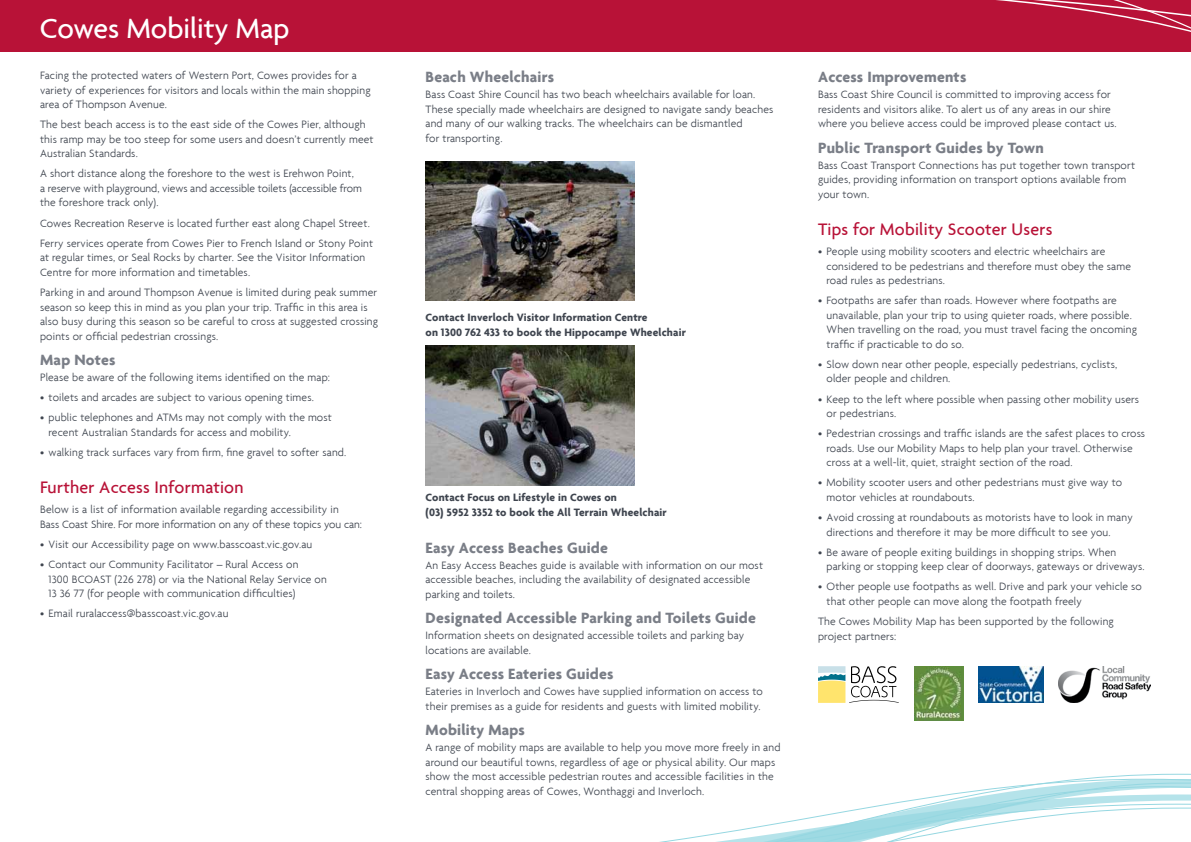
<style>
.page{position:relative;width:1191px;height:842px;background:#fff}
.page>*{position:absolute;margin:0;border:0;box-sizing:border-box;transform-origin:0 0}
.t1{font:500 30px "Agenda";color:#fff}
.t2{font:500 18px "Agenda";letter-spacing:.015em;color:#b81237}
.t3{font:700 16px "Agenda";letter-spacing:.015em;color:#7a7e87}
.t4{font:300 11.5px/14.5px "Agenda";letter-spacing:.015em;color:#3f454f}
.t5{font:700 11.5px/14.5px "Agenda";letter-spacing:.015em;color:#3f454f}
</style>
<div class="page">
<img style="left:425px;top:162px;width:209px;height:139px">
<img style="left:425px;top:346px;width:209px;height:139px">
<svg style="left:659px;top:774px;width:532px;height:68px"></svg>
<svg style="left:818px;top:666px;width:80px;height:37px"></svg>
<img style="left:979px;top:666px;width:64px;height:37px">
<img style="left:1058px;top:666px;width:92px;height:37px">
<img style="left:915px;top:666px;width:48px;height:55px">
<div style="left:0;top:0;width:1191px;height:51px;background:#b81237"></div>
<svg style="left:996px;top:0;width:195px;height:32px"></svg>
<h1 class="t1" style="left:40px;top:11px;width:251px">Cowes Mobility Map</h1>
<p class="t4" style="left:40px;top:68px;width:332px">Facing the protected waters of Western Port, Cowes provides for a variety of experiences for visitors and locals within the main shopping area of Thompson Avenue.</p>
<p class="t4" style="left:40px;top:117px;width:335px">The best beach access is to the east side of the Cowes Pier, although this ramp may be too steep for some users and doesn’t currently meet<br>Australian Standards.</p>
<p class="t4" style="left:40px;top:166px;width:323px">A short distance along the foreshore to the west is Erehwon Point,<br>a reserve with playground, views and accessible toilets (accessible from the foreshore track only).</p>
<p class="t4" style="left:40px;top:213px;width:335px;line-height:20.2px">Cowes Recreation Reserve is located further east along Chapel Street.<br>Ferry services operate from Cowes Pier to French Island or Stony Point</p>
<p class="t4" style="left:40px;top:250px;width:327px">at regular times, or Seal Rocks by charter. See the Visitor Information<br>Centre for more information and timetables.</p>
<p class="t4" style="left:40px;top:285px;width:339px">Parking in and around Thompson Avenue is limited during peak summer season so keep this in mind as you plan your trip. Traffic in this area is also busy during this season so be careful to cross at suggested crossing points or official pedestrian crossings.</p>
<h3 class="t3" style="left:40px;top:350px;width:77px">Map Notes</h3>
<p class="t4" style="left:40px;top:370px;width:291px">Please be aware of the following items identified on the map:</p>
<p class="t4" style="left:40px;top:390px;width:275px">• toilets and arcades are subject to various opening times.</p>
<p class="t4" style="left:49px;top:410px;width:285px;text-indent:-8px">• public telephones and ATMs may not comply with the most recent Australian Standards for access and mobility.</p>
<p class="t4" style="left:40px;top:445px;width:308px">• walking track surfaces vary from firm, fine gravel to softer sand.</p>
<h2 class="t2" style="left:40px;top:476px;width:205px">Further Access Information</h2>
<p class="t4" style="left:40px;top:502px;width:323px">Below is a list of information available regarding accessibility in<br>Bass Coast Shire. For more information on any of these topics you can:</p>
<p class="t4" style="left:40px;top:537px;width:274px">• Visit our Accessibility page on www.basscoast.vic.gov.au</p>
<p class="t4" style="left:49px;top:557px;width:280px;text-indent:-8px">• Contact our Community Facilitator – Rural Access on<br>1300 BCOAST (226 278) or via the National Relay Service on<br>13 36 77 (for people with communication difficulties)</p>
<p class="t4" style="left:40px;top:606px;width:190px">• Email ruralaccess@basscoast.vic.gov.au</p>
<h3 class="t3" style="left:425px;top:67px;width:130px">Beach Wheelchairs</h3>
<p class="t4" style="left:425px;top:87px;width:349px">Bass Coast Shire Council has two beach wheelchairs available for loan.<br>These specially made wheelchairs are designed to navigate sandy beaches and many of our walking tracks. The wheelchairs can be dismantled<br>for transporting.</p>
<p class="t5" style="left:425px;top:310px;width:262px">Contact Inverloch Visitor Information Centre<br>on 1300 762 433 to book the Hippocampe Wheelchair</p>
<p class="t5" style="left:425px;top:490px;width:243px">Contact Focus on Lifestyle in Cowes on<br>(03) 5952 3352 to book the All Terrain Wheelchair</p>
<h3 class="t3" style="left:425px;top:538px;width:184px">Easy Access Beaches Guide</h3>
<p class="t4" style="left:425px;top:557px;width:339px">An Easy Access Beaches guide is available with information on our most accessible beaches, including the availability of designated accessible parking and toilets.</p>
<h3 class="t3" style="left:425px;top:608px;width:332px">Designated Accessible Parking and Toilets Guide</h3>
<p class="t4" style="left:425px;top:628px;width:320px">Information sheets on designated accessible toilets and parking bay locations are available.</p>
<h3 class="t3" style="left:425px;top:664px;width:189px">Easy Access Eateries Guides</h3>
<p class="t4" style="left:425px;top:684px;width:339px">Eateries in Inverloch and Cowes have supplied information on access to their premises as a guide for residents and guests with limited mobility.</p>
<h3 class="t3" style="left:425px;top:720px;width:101px">Mobility Maps</h3>
<p class="t4" style="left:425px;top:740px;width:356px">A range of mobility maps are available to help you move more freely in and around our beautiful towns, regardless of age or physical ability. Our maps show the most accessible pedestrian routes and accessible facilities in the central shopping areas of Cowes, Wonthaggi and Inverloch.</p>
<h3 class="t3" style="left:818px;top:67px;width:150px">Access Improvements</h3>
<p class="t4" style="left:818px;top:87px;width:300px">Bass Coast Shire Council is committed to improving access for residents and visitors alike. To alert us of any areas in our shire where you believe access could be improved please contact us.</p>
<h3 class="t3" style="left:818px;top:138px;width:227px">Public Transport Guides by Town</h3>
<p class="t4" style="left:818px;top:158px;width:318px">Bass Coast Transport Connections has put together town transport guides, providing information on transport options available from your town.</p>
<h2 class="t2" style="left:818px;top:218px;width:236px">Tips for Mobility Scooter Users</h2>
<p class="t4" style="left:826px;top:244px;width:306px;text-indent:-8px">• People using mobility scooters and electric wheelchairs are considered to be pedestrians and therefore must obey the same road rules as pedestrians.</p>
<p class="t4" style="left:826px;top:293px;width:312px;text-indent:-8px">• Footpaths are safer than roads. However where footpaths are unavailable, plan your trip to using quieter roads, where possible.<br>When travelling on the road, you must travel facing the oncoming traffic if practicable to do so.</p>
<p class="t4" style="left:826px;top:357px;width:292px;text-indent:-8px">• Slow down near other people, especially pedestrians, cyclists, older people and children.</p>
<p class="t4" style="left:826px;top:391px;width:314px;text-indent:-8px">• Keep to the left where possible when passing other mobility users or pedestrians.</p>
<p class="t4" style="left:826px;top:426px;width:320px;text-indent:-8px">• Pedestrian crossings and traffic islands are the safest places to cross roads. Use our Mobility Maps to help plan your travel. Otherwise cross at a well-lit, quiet, straight section of the road.</p>
<p class="t4" style="left:826px;top:475px;width:297px;text-indent:-8px">• Mobility scooter users and other pedestrians must give way to motor vehicles at roundabouts.</p>
<p class="t4" style="left:826px;top:510px;width:308px;text-indent:-8px">• Avoid crossing at roundabouts as motorists have to look in many directions and therefore it may be more difficult to see you.</p>
<p class="t4" style="left:826px;top:545px;width:319px;text-indent:-8px">• Be aware of people exiting buildings in shopping strips. When parking or stopping keep clear of doorways, gateways or driveways.</p>
<p class="t4" style="left:826px;top:579px;width:317px;text-indent:-8px">• Other people use footpaths as well. Drive and park your vehicle so that other people can move along the footpath freely</p>
<p class="t4" style="left:818px;top:614px;width:297px">The Cowes Mobility Map has been supported by the following project partners:</p>
</div>
